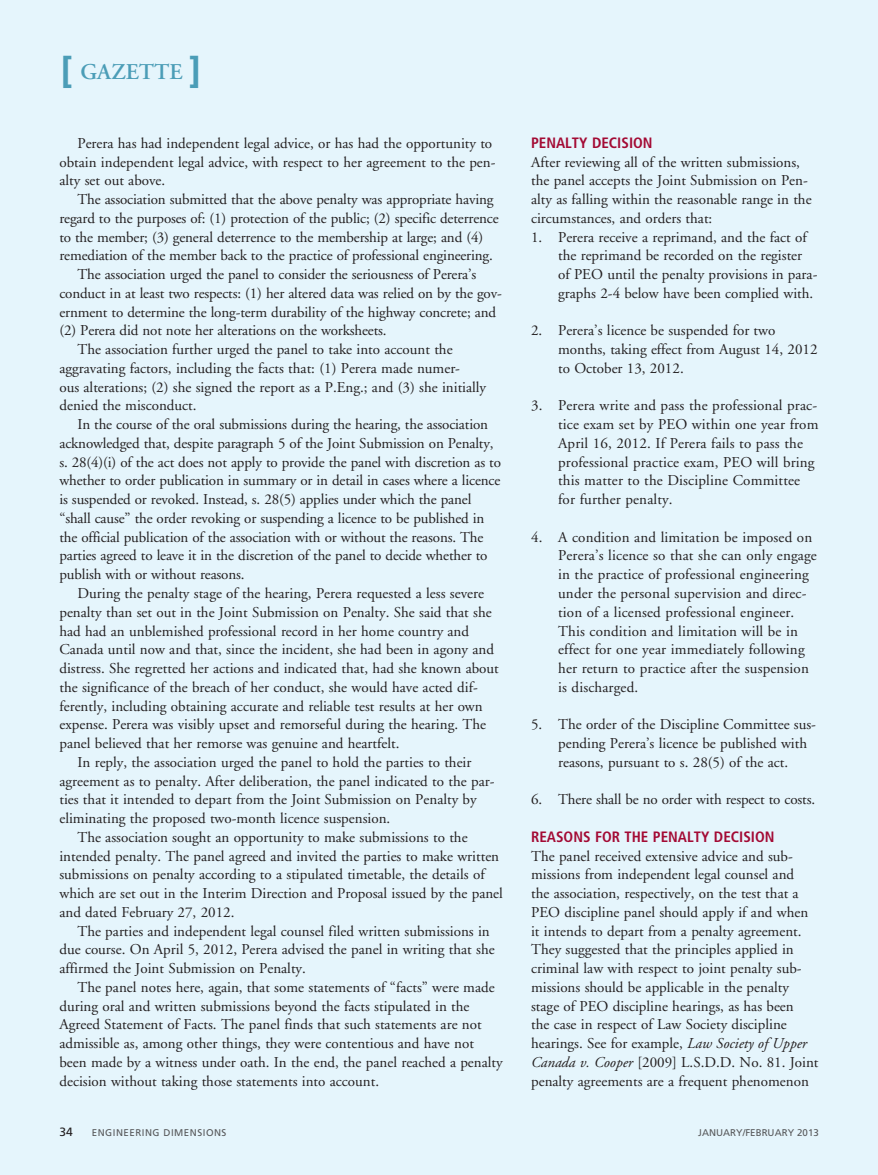
<style>
.page{position:relative;width:878px;height:1175px;background:#fff}
.page>*{position:absolute;margin:0;border:0;box-sizing:border-box;transform-origin:0 0}
.t1{font:600 22.5px "Adobe Garamond";color:#4b9db7}
.t2{font:15px/18.8px "Adobe Garamond";color:#231f20}
.t3{font:700 condensed 15px "Frutiger";color:#a30a34}
.t4{font:12px "Frutiger";color:#231f20}
.t5{font:9.75px "Frutiger";letter-spacing:.05em;color:#57585a}
.t6{font:9.75px "Frutiger";color:#57585a}
.s1{font-family:"Frutiger";font-weight:700;font-size:36px}
.s2{font-style:italic}
</style>
<div class="page">
<div style="left:0;top:0;width:878px;height:1174px;background:#e5f5fc"></div>
<h1 class="t1" style="left:61px;top:60px;width:141px"><span class="s1">[</span> GAZETTE <span class="s1">]</span></h1>
<p class="t2" style="left:59px;top:134px;width:437px;text-indent:18px">Perera has had independent legal advice, or has had the opportunity to obtain independent legal advice, with respect to her agreement to the pen&shy;alty set out above.</p>
<p class="t2" style="left:77px;top:190px;width:417px">The association submitted that the above penalty was appropriate having</p>
<p class="t2" style="left:59px;top:209px;width:440px">regard to the purposes of: (1) protection of the public; (2) specific deterrence</p>
<p class="t2" style="left:59px;top:228px;width:425px">to the member; (3) general deterrence to the membership at large; and (4)</p>
<p class="t2" style="left:59px;top:247px;width:435px">remediation of the member back to the practice of professional engineering.</p>
<p class="t2" style="left:77px;top:265px;width:400px">The association urged the panel to consider the seriousness of Perera’s</p>
<p class="t2" style="left:59px;top:284px;width:444px">conduct in at least two respects: (1) her altered data was relied on by the gov-</p>
<p class="t2" style="left:59px;top:303px;width:438px">ernment to determine the long-term durability of the highway concrete; and</p>
<p class="t2" style="left:59px;top:322px;width:328px">(2) Perera did not note her alterations on the worksheets.</p>
<p class="t2" style="left:77px;top:340px;width:376px">The association further urged the panel to take into account the</p>
<p class="t2" style="left:59px;top:359px;width:402px">aggravating factors, including the facts that: (1) Perera made numer-</p>
<p class="t2" style="left:59px;top:378px;width:428px">ous alterations; (2) she signed the report as a P.Eng.; and (3) she initially</p>
<p class="t2" style="left:59px;top:397px;width:139px">denied the misconduct.</p>
<p class="t2" style="left:77px;top:415px;width:412px">In the course of the oral submissions during the hearing, the association</p>
<p class="t2" style="left:59px;top:434px;width:435px">acknowledged that, despite paragraph 5 of the Joint Submission on Penalty,</p>
<p class="t2" style="left:59px;top:453px;width:443px">s. 28(4)(i) of the act does not apply to provide the panel with discretion as to</p>
<p class="t2" style="left:59px;top:472px;width:442px">whether to order publication in summary or in detail in cases where a licence</p>
<p class="t2" style="left:59px;top:490px;width:413px">is suspended or revoked. Instead, s. 28(5) applies under which the panel</p>
<p class="t2" style="left:59px;top:509px;width:426px">“shall cause” the order revoking or suspending a licence to be published in</p>
<p class="t2" style="left:59px;top:528px;width:425px">the official publication of the association with or without the reasons. The</p>
<p class="t2" style="left:59px;top:547px;width:429px">parties agreed to leave it in the discretion of the panel to decide whether to</p>
<p class="t2" style="left:59px;top:565px;width:187px">publish with or without reasons.</p>
<p class="t2" style="left:77px;top:584px;width:408px">During the penalty stage of the hearing, Perera requested a less severe</p>
<p class="t2" style="left:59px;top:603px;width:434px">penalty than set out in the Joint Submission on Penalty. She said that she</p>
<p class="t2" style="left:59px;top:622px;width:411px">had had an unblemished professional record in her home country and</p>
<p class="t2" style="left:59px;top:640px;width:436px">Canada until now and that, since the incident, she had been in agony and</p>
<p class="t2" style="left:59px;top:659px;width:441px">distress. She regretted her actions and indicated that, had she known about</p>
<p class="t2" style="left:59px;top:678px;width:420px">the significance of the breach of her conduct, she would have acted dif-</p>
<p class="t2" style="left:59px;top:697px;width:425px">ferently, including obtaining accurate and reliable test results at her own</p>
<p class="t2" style="left:59px;top:715px;width:428px">expense. Perera was visibly upset and remorseful during the hearing. The</p>
<p class="t2" style="left:59px;top:734px;width:341px">panel believed that her remorse was genuine and heartfelt.</p>
<p class="t2" style="left:77px;top:753px;width:395px">In reply, the association urged the panel to hold the parties to their</p>
<p class="t2" style="left:59px;top:772px;width:436px">agreement as to penalty. After deliberation, the panel indicated to the par-</p>
<p class="t2" style="left:59px;top:790px;width:419px">ties that it intended to depart from the Joint Submission on Penalty by</p>
<p class="t2" style="left:59px;top:809px;width:332px">eliminating the proposed two-month licence suspension.</p>
<p class="t2" style="left:77px;top:828px;width:391px">The association sought an opportunity to make submissions to the</p>
<p class="t2" style="left:59px;top:847px;width:441px">intended penalty. The panel agreed and invited the parties to make written</p>
<p class="t2" style="left:59px;top:865px;width:427px">submissions on penalty according to a stipulated timetable, the details of</p>
<p class="t2" style="left:59px;top:884px;width:445px">which are set out in the Interim Direction and Proposal issued by the panel</p>
<p class="t2" style="left:59px;top:903px;width:176px">and dated February 27, 2012.</p>
<p class="t2" style="left:77px;top:922px;width:414px">The parties and independent legal counsel filed written submissions in</p>
<p class="t2" style="left:59px;top:940px;width:437px">due course. On April 5, 2012, Perera advised the panel in writing that she</p>
<p class="t2" style="left:59px;top:959px;width:248px">affirmed the Joint Submission on Penalty.</p>
<p class="t2" style="left:77px;top:978px;width:419px">The panel notes here, again, that some statements of “facts” were made</p>
<p class="t2" style="left:59px;top:997px;width:411px">during oral and written submissions beyond the facts stipulated in the</p>
<p class="t2" style="left:59px;top:1015px;width:424px">Agreed Statement of Facts. The panel finds that such statements are not</p>
<p class="t2" style="left:59px;top:1034px;width:416px">admissible as, among other things, they were contentious and have not</p>
<p class="t2" style="left:59px;top:1053px;width:445px">been made by a witness under oath. In the end, the panel reached a penalty</p>
<p class="t2" style="left:59px;top:1072px;width:321px">decision without taking those statements into account.</p>
<p class="t3" style="left:531px;top:134px;width:123px">PENALTY DECISION</p>
<p class="t2" style="left:531px;top:153px;width:282px">After reviewing all of the written submissions, the panel accepts the Joint Submission on Pen&shy;alty as falling within the reasonable range in the circumstances, and orders that:</p>
<p class="t2" style="left:558px;top:228px;width:261px;text-indent:-27px">1. Perera receive a reprimand, and the fact of the reprimand be recorded on the register of PEO until the penalty provisions in para&shy;graphs 2-4 below have been complied with.</p>
<p class="t2" style="left:558px;top:322px;width:261px;text-indent:-27px">2. Perera’s licence be suspended for two months, taking effect from August 14, 2012 to October 13, 2012.</p>
<p class="t2" style="left:558px;top:397px;width:262px;text-indent:-27px">3. Perera write and pass the professional prac&shy;tice exam set by PEO within one year from April 16, 2012. If Perera fails to pass the professional practice exam, PEO will bring this matter to the Discipline Committee for further penalty.</p>
<p class="t2" style="left:558px;top:528px;width:260px;text-indent:-27px">4. A condition and limitation be imposed on Perera’s licence so that she can only engage in the practice of professional engineering under the personal supervision and direc&shy;tion of a licensed professional engineer.<br>This condition and limitation will be in effect for one year immediately following her return to practice after the suspension is discharged.</p>
<p class="t2" style="left:558px;top:715px;width:259px;text-indent:-27px">5. The order of the Discipline Committee sus&shy;pending Perera’s licence be published with reasons, pursuant to s. 28(5) of the act.</p>
<p class="t2" style="left:531px;top:790px;width:285px">6. There shall be no order with respect to costs.</p>
<p class="t3" style="left:531px;top:827px;width:245px">REASONS FOR THE PENALTY DECISION</p>
<p class="t2" style="left:531px;top:847px;width:289px">The panel received extensive advice and sub&shy;missions from independent legal counsel and<br>the association, respectively, on the test that a PEO discipline panel should apply if and when it intends to depart from a penalty agreement.<br>They suggested that the principles applied in criminal law with respect to joint penalty sub&shy;missions should be applicable in the penalty stage of PEO discipline hearings, as has been<br>the case in respect of Law Society discipline hearings. See for example, <span class="s2">Law Society of Upper Canada v. Cooper</span> [2009] L.S.D.D. No. 81. Joint penalty agreements are a frequent phenomenon</p>
<p class="t4" style="left:59px;top:1124px;width:15px">34</p>
<p class="t5" style="left:92px;top:1126px;width:136px">ENGINEERING DIMENSIONS</p>
<p class="t6" style="left:698px;top:1126px;width:122px">JAN UARY/FE BRUARY 2013</p>
</div>
